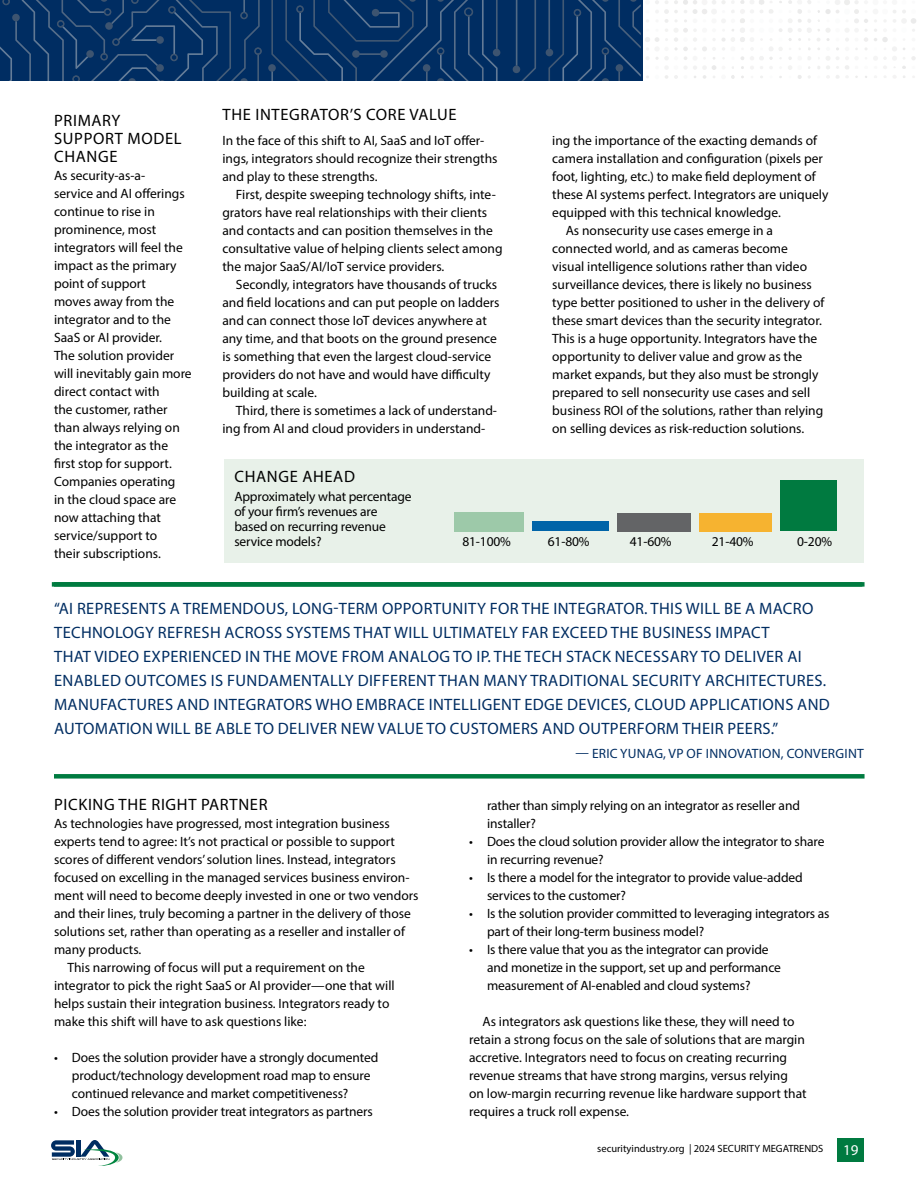
<style>
.page{position:relative;width:918px;height:1188px;background:#fff}
.page>*{position:absolute;margin:0;border:0;box-sizing:border-box;transform-origin:0 0}
.t1{font:16.5px/24px "Myriad Pro";letter-spacing:.02em;color:#002d62}
.t2{font:16.5px/18px "Myriad Pro";letter-spacing:.04em;color:#000}
.t3{font:15px "Myriad Pro";color:#fff}
.t4{font:13.5px/18px "Myriad Pro";color:#000}
.t5{font:13.5px "Myriad Pro";letter-spacing:.02em;color:#002d62}
.t6{font:10.5px "Myriad Pro";color:#000}
</style>
<div class="page">
<div style="left:838px;top:1138px;width:26px;height:24px;background:#007a40"></div>
<svg style="left:51px;top:1140px;width:71px;height:26px"></svg>
<div style="left:0;top:0;width:643px;height:81px;background:#002d62"></div>
<div style="left:513px;top:66px;width:7px;height:7px;background:#3d5470;border-radius:50%"></div>
<div style="left:493px;top:49px;width:7px;height:7px;background:#3d5470;border-radius:50%"></div>
<svg style="left:0;top:0;width:498px;height:81px"></svg>
<svg style="left:515px;top:0;width:21px;height:81px"></svg>
<div style="left:546px;top:49px;width:7px;height:7px;background:#3d5470;border-radius:50%"></div>
<svg style="left:817px;top:0;width:99px;height:60px"></svg>
<svg style="left:548px;top:0;width:178px;height:81px"></svg>
<img style="left:731px;top:0;width:89px;height:14px">
<img style="left:826px;top:65px;width:89px;height:14px">
<div style="left:225px;top:459px;width:639px;height:104px;background:#e8f1e9"></div>
<div style="left:52px;top:582px;width:810px;height:5px;background:#007b40"></div>
<div style="left:54px;top:774px;width:811px;height:5px;background:#007b40"></div>
<div style="left:781px;top:481px;width:56px;height:50px;background:#007a40"></div>
<div style="left:699px;top:513px;width:73px;height:18px;background:#f6b330"></div>
<div style="left:617px;top:513px;width:74px;height:18px;background:#636466"></div>
<div style="left:532px;top:522px;width:77px;height:9px;background:#0064a8"></div>
<div style="left:455px;top:512px;width:69px;height:19px;background:#9dc9a9"></div>
<p class="t2" style="left:54px;top:111px;width:129px">PRIMARY<br>SUPPORT MODEL<br>CHANGE</p>
<p class="t4" style="left:54px;top:166px;width:139px">As security-as-a-<br>service and AI offerings continue to rise in prominence, most integrators will feel the impact as the primary point of support<br>moves away from the integrator and to the<br>SaaS or AI provider.<br>The solution provider will inevitably gain more direct contact with<br>the customer, rather than always relying on the integrator as the first stop for support.<br>Companies operating<br>in the cloud space are now attaching that service/support to<br>their subscriptions.</p>
<p class="t2" style="left:223px;top:106px;width:235px">THE INTEGRATOR’S CORE VALUE</p>
<p class="t4" style="left:222px;top:131px;width:277px">In the face of this shift to AI, SaaS and IoT offer&shy;ings, integrators should recognize their strengths and play to these strengths.</p>
<p class="t4" style="left:222px;top:185px;width:282px;text-indent:14px">First, despite sweeping technology shifts, inte&shy;grators have real relationships with their clients and contacts and can position themselves in the consultative value of helping clients select among the major SaaS/AI/IoT service providers.</p>
<p class="t4" style="left:222px;top:275px;width:279px;text-indent:14px">Secondly, integrators have thousands of trucks and field locations and can put people on ladders and can connect those IoT devices anywhere at any time, and that boots on the ground presence is something that even the largest cloud-service providers do not have and would have difficulty building at scale.</p>
<p class="t4" style="left:222px;top:401px;width:276px;text-indent:14px">Third, there is sometimes a lack of understand&shy;ing from AI and cloud providers in understand-</p>
<p class="t2" style="left:235px;top:467px;width:122px">CHANGE AHEAD</p>
<p class="t4" style="left:552px;top:131px;width:266px">ing the importance of the exacting demands of</p>
<p class="t4" style="left:552px;top:149px;width:272px">camera installation and configuration (pixels per</p>
<p class="t4" style="left:552px;top:167px;width:265px">foot, lighting, etc.) to make field deployment of</p>
<p class="t4" style="left:552px;top:185px;width:278px">these AI systems perfect. Integrators are uniquely</p>
<p class="t4" style="left:552px;top:203px;width:230px">equipped with this technical knowledge.</p>
<p class="t4" style="left:566px;top:221px;width:209px">As nonsecurity use cases emerge in a</p>
<p class="t4" style="left:552px;top:239px;width:237px">connected world, and as cameras become</p>
<p class="t4" style="left:552px;top:257px;width:256px">visual intelligence solutions rather than video</p>
<p class="t4" style="left:552px;top:275px;width:261px">surveillance devices, there is likely no business</p>
<p class="t4" style="left:552px;top:293px;width:274px">type better positioned to usher in the delivery of</p>
<p class="t4" style="left:552px;top:311px;width:271px">these smart devices than the security integrator.</p>
<p class="t4" style="left:552px;top:329px;width:267px">This is a huge opportunity. Integrators have the</p>
<p class="t4" style="left:552px;top:347px;width:252px">opportunity to deliver value and grow as the</p>
<p class="t4" style="left:552px;top:365px;width:268px">market expands, but they also must be strongly</p>
<p class="t4" style="left:552px;top:383px;width:260px">prepared to sell nonsecurity use cases and sell</p>
<p class="t4" style="left:552px;top:401px;width:273px">business ROI of the solutions, rather than relying</p>
<p class="t4" style="left:552px;top:419px;width:253px">on selling devices as risk-reduction solutions.</p>
<p class="t4" style="left:234px;top:489px;width:179px;line-height:15px">Approximately what percentage of your firm’s revenues are based on recurring revenue service models?</p>
<p class="t4" style="left:462px;top:532px;width:50px">81-100%</p>
<p class="t4" style="left:548px;top:532px;width:43px">61-80%</p>
<p class="t4" style="left:630px;top:532px;width:43px">41-60%</p>
<p class="t4" style="left:712px;top:532px;width:43px">21-40%</p>
<p class="t4" style="left:797px;top:532px;width:37px">0-20%</p>
<p class="t1" style="left:54px;top:597px;width:777px">“AI REPRESENTS A TREMENDOUS, LONG-TERM OPPORTUNITY FOR THE INTEGRATOR. THIS WILL BE A MACRO TECHNOLOGY REFRESH ACROSS SYSTEMS THAT WILL ULTIMATELY FAR EXCEED THE BUSINESS IMPACT<br>THAT VIDEO EXPERIENCED IN THE MOVE FROM ANALOG TO IP. THE TECH STACK NECESSARY TO DELIVER AI ENABLED OUTCOMES IS FUNDAMENTALLY DIFFERENT THAN MANY TRADITIONAL SECURITY ARCHITECTURES.<br>MANUFACTURES AND INTEGRATORS WHO EMBRACE INTELLIGENT EDGE DEVICES, CLOUD APPLICATIONS AND AUTOMATION WILL BE ABLE TO DELIVER NEW VALUE TO CUSTOMERS AND OUTPERFORM THEIR PEERS.”</p>
<p class="t5" style="left:575px;top:745px;width:290px">— ERIC YUNAG, VP OF INNOVATION, CONVERGINT</p>
<p class="t2" style="left:54px;top:795px;width:215px">PICKING THE RIGHT PARTNER</p>
<p class="t4" style="left:54px;top:814px;width:337px">As technologies have progressed, most integration business</p>
<p class="t4" style="left:54px;top:832px;width:343px">experts tend to agree: It’s not practical or possible to support</p>
<p class="t4" style="left:54px;top:850px;width:343px">scores of different vendors’ solution lines. Instead, integrators</p>
<p class="t4" style="left:54px;top:868px;width:357px">focused on excelling in the managed services business environ-</p>
<p class="t4" style="left:54px;top:886px;width:366px">ment will need to become deeply invested in one or two vendors</p>
<p class="t4" style="left:54px;top:904px;width:358px">and their lines, truly becoming a partner in the delivery of those</p>
<p class="t4" style="left:54px;top:922px;width:352px">solutions set, rather than operating as a reseller and installer of</p>
<p class="t4" style="left:54px;top:940px;width:89px">many products.</p>
<p class="t4" style="left:68px;top:958px;width:299px">This narrowing of focus will put a requirement on the</p>
<p class="t4" style="left:54px;top:976px;width:342px">integrator to pick the right SaaS or AI provider—one that will</p>
<p class="t4" style="left:54px;top:994px;width:337px">helps sustain their integration business. Integrators ready to</p>
<p class="t4" style="left:54px;top:1012px;width:254px">make this shift will have to ask questions like:</p>
<p class="t4" style="left:72px;top:1048px;width:308px;text-indent:-18px">• Does the solution provider have a strongly documented product/technology development road map to ensure continued relevance and market competitiveness?</p>
<p class="t4" style="left:54px;top:1102px;width:320px">• Does the solution provider treat integrators as partners</p>
<p class="t4" style="left:487px;top:796px;width:314px">rather than simply relying on an integrator as reseller and installer?</p>
<p class="t4" style="left:487px;top:832px;width:339px;text-indent:-18px">• Does the cloud solution provider allow the integrator to share in recurring revenue?</p>
<p class="t4" style="left:487px;top:868px;width:317px;text-indent:-18px">• Is there a model for the integrator to provide value-added services to the customer?</p>
<p class="t4" style="left:487px;top:904px;width:344px;text-indent:-18px">• Is the solution provider committed to leveraging integrators as part of their long-term business model?</p>
<p class="t4" style="left:487px;top:940px;width:295px;text-indent:-18px">• Is there value that you as the integrator can provide and monetize in the support, set up and performance measurement of AI-enabled and cloud systems?</p>
<p class="t4" style="left:469px;top:1012px;width:339px;text-indent:14px">As integrators ask questions like these, they will need to retain a strong focus on the sale of solutions that are margin accretive. Integrators need to focus on creating recurring revenue streams that have strong margins, versus relying<br>on low-margin recurring revenue like hardware support that requires a truck roll expense.</p>
<p class="t6" style="left:597px;top:1142px;width:228px">securityindustry.org | 2024 SECURITY MEGATRENDS</p>
<p class="t3" style="left:843px;top:1141px;width:17px">19</p>
</div>
